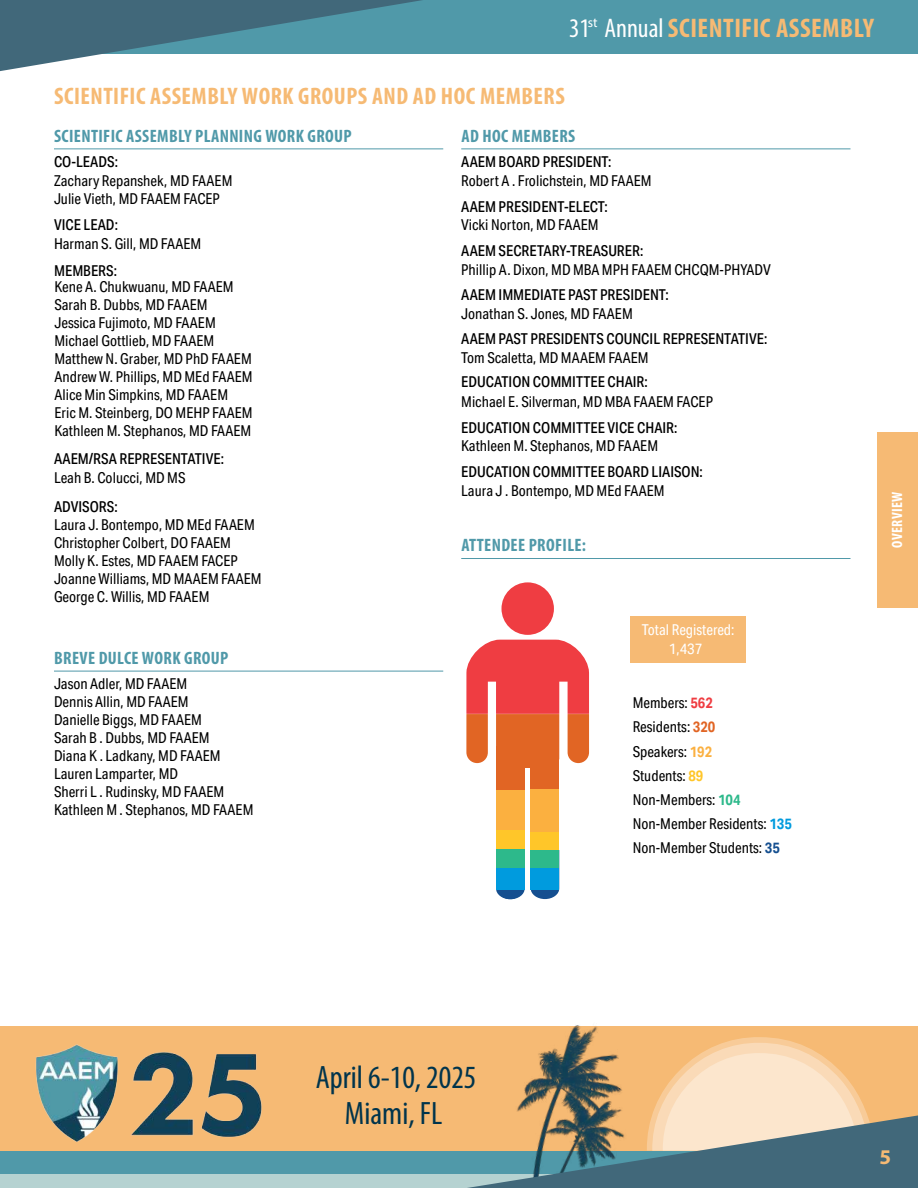
<style>
.page{position:relative;width:918px;height:1188px;background:#fff}
.page>*{position:absolute;margin:0;border:0;box-sizing:border-box;transform-origin:0 0}
.t1{font:condensed 32.55px/35.4px "Myriad Pro";color:#00344c;text-align:center}
.t2{font:700 condensed 27px "Myriad Pro";letter-spacing:.02em;color:#f6ba74}
.t3{font:700 condensed 24px "Myriad Pro";letter-spacing:.02em;color:#f6ba74}
.t4{font:700 21px "Myriad Pro";color:#f6ba74}
.t5{font:700 condensed 18px "Myriad Pro";letter-spacing:.02em;color:#5099a9}
.t6{font:15px/18px "Aktiv Grotesk Cd";color:#000}
.t7{font:500 15px "Aktiv Grotesk Cd";color:#000}
.t8{font:15px/19px "Aktiv Grotesk Cd";color:#fff;text-align:center}
.t9{font:700 condensed 15px "Myriad Pro";letter-spacing:.02em;color:#fff}
.t10{font:13.5px "Myriad Pro";color:#fff}
.s1{font-weight:400;color:#fff}
.s2{font-weight:400;font-size:15.75px;color:#5099a9}
.s3{font-weight:700;color:#ef3d42}
.s4{font-weight:700;color:#e16524}
.s5{font-weight:700;color:#fbb040}
.s6{font-weight:700;color:#ffc629}
.s7{font-weight:700;color:#2db98b}
.s8{font-weight:700;color:#009bde}
.s9{font-weight:700;color:#154f90}
</style>
<div class="page">
<div style="left:878px;top:432px;width:40px;height:176px;background:#f6ba74"></div>
<hr style="left:461px;top:558px;width:389px;height:1px;background:#5099a9">
<div style="left:631px;top:616px;width:115px;height:47px;background:#f6ba74"></div>
<hr style="left:54px;top:148px;width:389px;height:1px;background:#5099a9">
<hr style="left:54px;top:671px;width:389px;height:1px;background:#5099a9">
<hr style="left:461px;top:148px;width:389px;height:1px;background:#5099a9">
<div style="left:0;top:0;width:918px;height:54px;background:#5099a9"></div>
<div style="left:0;top:1151px;width:918px;height:9px;background:#5099a9"></div>
<div style="left:0;top:1155px;width:918px;height:33px;background:#5099a9"></div>
<div style="left:0;top:1174px;width:563px;height:14px;background:#b5d2d1"></div>
<div style="left:0;top:1026px;width:918px;height:125px;background:#f6ba74"></div>
<img style="left:35px;top:1044px;width:227px;height:98px">
<img style="left:569px;top:1025px;width:29px;height:12px">
<svg style="left:467px;top:1037px;width:451px;height:151px"></svg>
<svg style="left:0;top:0;width:422px;height:71px"></svg>
<div style="left:501px;top:582px;width:53px;height:53px;background:#ef3d42;border-radius:50%"></div>
<svg style="left:531px;top:889px;width:28px;height:10px"></svg>
<div style="left:531px;top:849px;width:28px;height:21px;background:#2db98b"></div>
<div style="left:531px;top:829px;width:28px;height:20px;background:#ffc629"></div>
<div style="left:531px;top:788px;width:28px;height:43px;background:#fbb040"></div>
<svg style="left:466px;top:640px;width:123px;height:123px;background:#ed6456"></svg>
<div style="left:513px;top:725px;width:29px;height:43px;background:#e16524"></div>
<div style="left:496px;top:788px;width:29px;height:43px;background:#fbb040"></div>
<div style="left:496px;top:830px;width:29px;height:20px;background:#ffc629"></div>
<div style="left:496px;top:849px;width:29px;height:21px;background:#2db98b"></div>
<svg style="left:496px;top:889px;width:29px;height:10px"></svg>
<div style="left:496px;top:868px;width:29px;height:21px;background:#009bde"></div>
<div style="left:531px;top:868px;width:28px;height:21px;background:#009bde"></div>
<div style="left:531px;top:745px;width:28px;height:43px;background:#e16524"></div>
<div style="left:496px;top:746px;width:29px;height:43px;background:#e16524"></div>
<h2 class="t2" style="left:569px;top:11px;width:307px"><span class="s1">31</span><span class="s2">th</span> <span class="s1">Annual</span> SCIENTIFIC ASSEMBLY</h2>
<p class="t10" style="left:588px;top:14px;width:11px">st</p>
<h3 class="t3" style="left:54px;top:81px;width:512px">SCIENTIFIC ASSEMBLY WORK GROUPS AND AD HOC MEMBERS</h3>
<p class="t5" style="left:54px;top:124px;width:299px">SCIENTIFIC ASSEMBLY PLANNING WORK GROUP</p>
<p class="t7" style="left:54px;top:153px;width:66px">CO-LEADS:</p>
<p class="t6" style="left:54px;top:172px;width:180px">Zachary Repanshek, MD FAAEM<br>Julie Vieth, MD FAAEM FACEP</p>
<p class="t7" style="left:54px;top:216px;width:66px">VICE LEAD:</p>
<p class="t6" style="left:54px;top:235px;width:149px">Harman S. Gill, MD FAAEM</p>
<p class="t7" style="left:54px;top:262px;width:64px">MEMBERS:</p>
<p class="t6" style="left:54px;top:277px;width:200px">Kene A. Chukwuanu, MD FAAEM<br>Sarah B. Dubbs, MD FAAEM<br>Jessica Fujimoto, MD FAAEM<br>Michael Gottlieb, MD FAAEM<br>Matthew N. Graber, MD PhD FAAEM<br>Andrew W. Phillips, MD MEd FAAEM<br>Alice Min Simpkins, MD FAAEM<br>Eric M. Steinberg, DO MEHP FAAEM<br>Kathleen M. Stephanos, MD FAAEM</p>
<p class="t7" style="left:54px;top:450px;width:172px">AAEM/RSA REPRESENTATIVE:</p>
<p class="t6" style="left:54px;top:469px;width:133px">Leah B. Colucci, MD MS</p>
<p class="t7" style="left:54px;top:498px;width:65px">ADVISORS:</p>
<p class="t6" style="left:54px;top:516px;width:209px">Laura J. Bontempo, MD MEd FAAEM<br>Christopher Colbert, DO FAAEM<br>Molly K. Estes, MD FAAEM FACEP<br>Joanne Williams, MD MAAEM FAAEM<br>George C. Willis, MD FAAEM</p>
<p class="t5" style="left:54px;top:647px;width:176px">BREVE DULCE WORK GROUP</p>
<p class="t6" style="left:54px;top:675px;width:201px">Jason Adler, MD FAAEM<br>Dennis Allin, MD FAAEM<br>Danielle Biggs, MD FAAEM<br>Sarah B . Dubbs, MD FAAEM<br>Diana K . Ladkany, MD FAAEM<br>Lauren Lamparter, MD<br>Sherri L . Rudinsky, MD FAAEM<br>Kathleen M . Stephanos, MD FAAEM</p>
<p class="t5" style="left:461px;top:124px;width:115px">AD HOC MEMBERS</p>
<p class="t7" style="left:461px;top:153px;width:152px">AAEM BOARD PRESIDENT:</p>
<p class="t6" style="left:461px;top:172px;width:192px">Robert A . Frolichstein, MD FAAEM</p>
<p class="t7" style="left:461px;top:198px;width:148px">AAEM PRESIDENT-ELECT:</p>
<p class="t6" style="left:461px;top:216px;width:139px">Vicki Norton, MD FAAEM</p>
<p class="t7" style="left:461px;top:242px;width:184px">AAEM SECRETARY-TREASURER:</p>
<p class="t6" style="left:461px;top:260px;width:311px">Phillip A. Dixon, MD MBA MPH FAAEM CHCQM-PHYADV</p>
<p class="t7" style="left:461px;top:286px;width:209px">AAEM IMMEDIATE PAST PRESIDENT:</p>
<p class="t6" style="left:461px;top:305px;width:173px">Jonathan S. Jones, MD FAAEM</p>
<p class="t7" style="left:461px;top:330px;width:308px">AAEM PAST PRESIDENTS COUNCIL REPRESENTATIVE:</p>
<p class="t6" style="left:461px;top:349px;width:189px">Tom Scaletta, MD MAAEM FAAEM</p>
<p class="t7" style="left:461px;top:373px;width:188px">EDUCATION COMMITTEE CHAIR:</p>
<p class="t6" style="left:461px;top:393px;width:253px">Michael E. Silverman, MD MBA FAAEM FACEP</p>
<p class="t7" style="left:461px;top:419px;width:218px">EDUCATION COMMITTEE VICE CHAIR:</p>
<p class="t6" style="left:461px;top:437px;width:198px">Kathleen M. Stephanos, MD FAAEM</p>
<p class="t7" style="left:461px;top:463px;width:243px">EDUCATION COMMITTEE BOARD LIAISON:</p>
<p class="t6" style="left:461px;top:482px;width:205px">Laura J . Bontempo, MD MEd FAAEM</p>
<p class="t5" style="left:461px;top:534px;width:126px">ATTENDEE PROFILE:</p>
<p class="t8" style="left:642px;top:620px;width:94px">Total Registered:<br>1,437</p>
<p class="t6" style="left:633px;top:691px;width:161px;line-height:24.2px">Members: <span class="s3">562<br></span>Residents: <span class="s4">320<br></span>Speakers: <span class="s5">192<br></span>Students: <span class="s6">89<br></span>Non-Members: <span class="s7">104<br></span>Non-Member Residents: <span class="s8">135<br></span>Non-Member Students: <span class="s9">35</span></p>
<h1 class="t1" style="left:316px;top:1060px;width:162px">April 6-10, 2025<br>Miami, FL</h1>
<p class="t9" style="left:888px;top:548px;width:57px;rotate:-90deg">OVERVIEW</p>
<h3 class="t4" style="left:880px;top:1143px;width:13px">5</h3>
</div>
